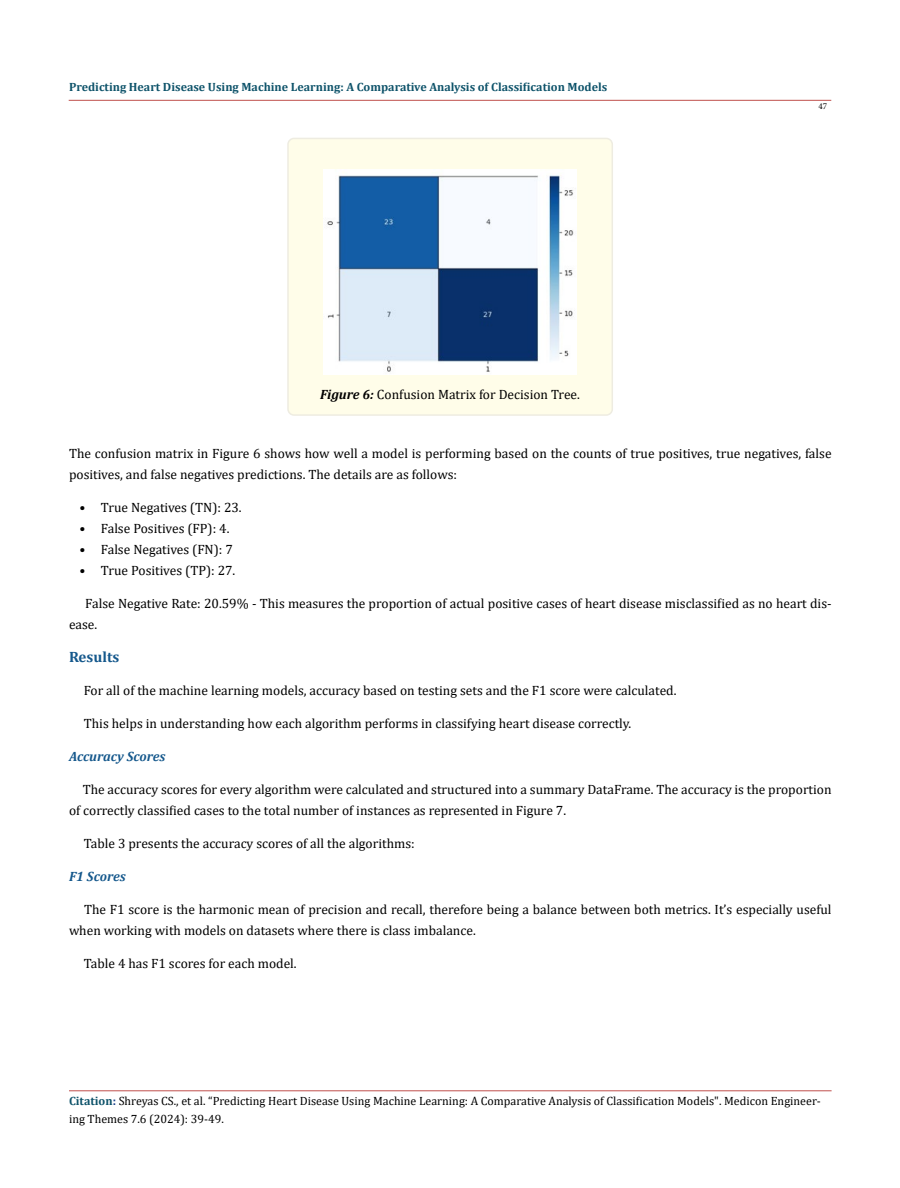
<style>
.page{position:relative;width:900px;height:1188px;background:#fff}
.page>*{position:absolute;margin:0;border:0;box-sizing:border-box;transform-origin:0 0}
.t1{font:700 15px "Cambria";color:#15588c}
.t2{font:13.5px/21px "Cambria";color:#000}
.t3{font:italic 700 13.5px "Cambria";color:#15588c}
.t4{font:12px/18px "Cambria";color:#000}
.t5{font:700 12px "Cambria";color:#0e536a}
.t6{font:9px "Minion Pro";color:#000}
.s1{font-weight:700;font-style:italic}
.s2{font-weight:700;color:#0e536a}
.s3{font-weight:700;color:#173e88}
</style>
<div class="page">
<hr style="left:69px;top:1091px;width:763px;height:1px;background:#c0504d">
<hr style="left:69px;top:100px;width:762px;height:1px;background:#c0504d">
<div style="left:288px;top:138px;width:324px;height:277px;background:#fffde9;border-radius:6px"></div>
<div style="left:287px;top:138px;width:326px;height:278px;border:2px solid #eeece1;border-radius:6px"></div>
<img style="left:324px;top:169px;width:252px;height:205px">
<p class="t5" style="left:69px;top:79px;width:540px">Predicting Heart Disease Using Machine Learning: A Comparative Analysis of Classification Models</p>
<p class="t2" style="left:320px;top:384px;width:261px"><span class="s1">Figure 6:</span> Confusion Matrix for Decision Tree.</p>
<p class="t6" style="left:818px;top:100px;width:10px">47</p>
<p class="t2" style="left:69px;top:443px;width:764px">The confusion matrix in Figure 6 shows how well a model is performing based on the counts of true positives, true negatives, false positives, and false negatives predictions. The details are as follows:</p>
<p class="t2" style="left:80px;top:497px;width:164px">• True Negatives (TN): 23.</p>
<p class="t2" style="left:80px;top:518px;width:151px">• False Positives (FP): 4.</p>
<p class="t2" style="left:80px;top:539px;width:155px">• False Negatives (FN): 7</p>
<p class="t2" style="left:80px;top:560px;width:157px">• True Positives (TP): 27.</p>
<p class="t2" style="left:69px;top:593px;width:764px;text-indent:16px">False Negative Rate: 20.59% - This measures the proportion of actual positive cases of heart disease misclassified as no heart dis&shy;ease.</p>
<p class="t1" style="left:69px;top:646px;width:52px">Results</p>
<p class="t2" style="left:84px;top:680px;width:594px">For all of the machine learning models, accuracy based on testing sets and the F1 score were calculated.</p>
<p class="t2" style="left:84px;top:713px;width:549px">This helps in understanding how each algorithm performs in classifying heart disease correctly.</p>
<p class="t3" style="left:69px;top:747px;width:98px">Accuracy Scores</p>
<p class="t2" style="left:69px;top:779px;width:764px;text-indent:14px">The accuracy scores for every algorithm were calculated and structured into a summary DataFrame. The accuracy is the proportion of correctly classified cases to the total number of instances as represented in Figure 7.</p>
<p class="t2" style="left:84px;top:833px;width:332px">Table 3 presents the accuracy scores of all the algorithms:</p>
<p class="t3" style="left:69px;top:867px;width:58px">F1 Scores</p>
<p class="t2" style="left:69px;top:899px;width:764px;text-indent:15px">The F1 score is the harmonic mean of precision and recall, therefore being a balance between both metrics. It’s especially useful when working with models on datasets where there is class imbalance.</p>
<p class="t2" style="left:84px;top:953px;width:214px">Table 4 has F1 scores for each model.</p>
<p class="t4" style="left:69px;top:1092px;width:753px"><span class="s2">Citation</span><span class="s3">:</span> Shreyas CS., et al. “Predicting Heart Disease Using Machine Learning: A Comparative Analysis of Classification Models". Medicon Engineer&shy;ing Themes 7.6 (2024): 39-49.</p>
</div>
